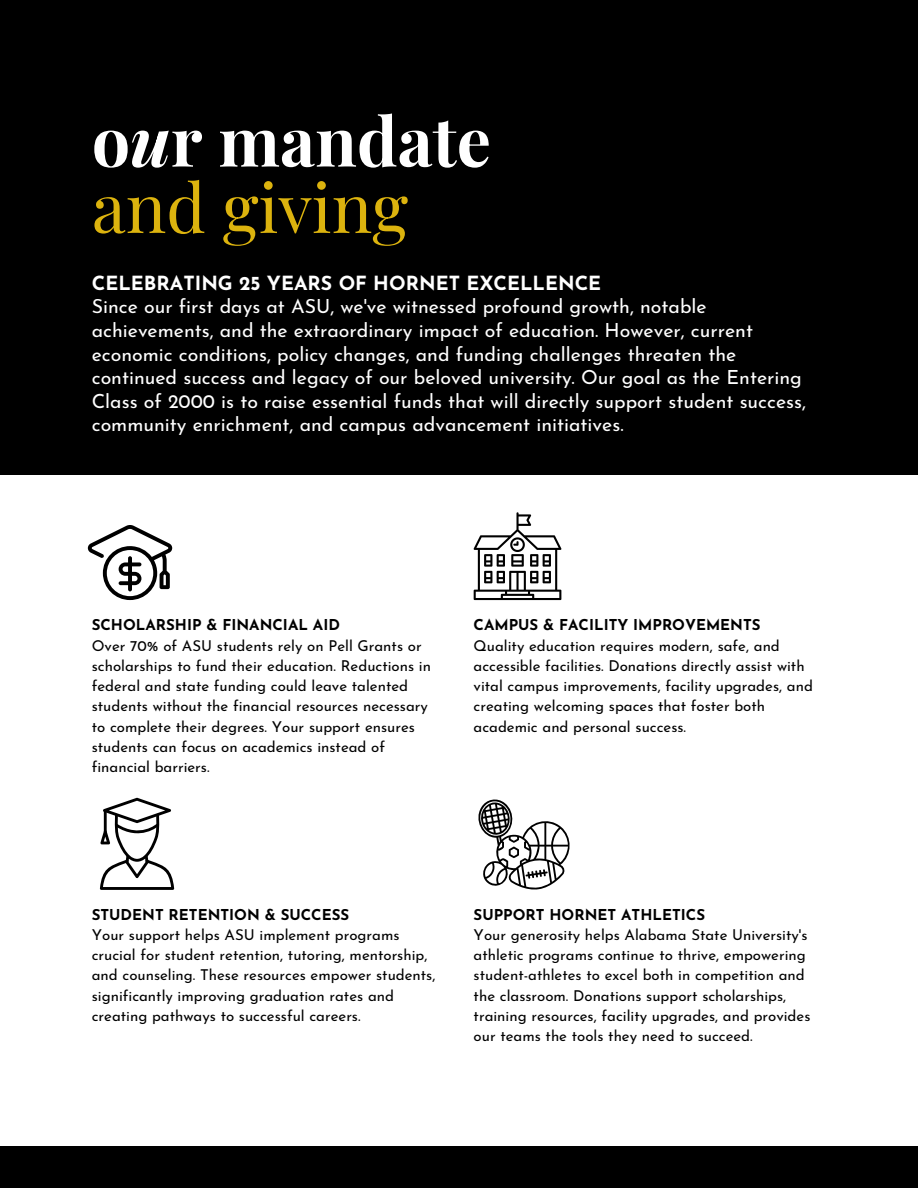
<style>
.page{position:relative;width:918px;height:1188px;background:#fff}
.page>*{position:absolute;margin:0;border:0;box-sizing:border-box;transform-origin:0 0}
.t1{font:700 67.95px/66.3px "Playfair Display";color:#fff}
.t2{font:19.5px/23.7px "Josefin Sans";color:#fff}
.t3{font:15px/20.2px "Josefin Sans";color:#000}
.t4{font:700 15px "Josefin Sans";color:#000}
.s1{font-style:italic}
.s2{font-weight:400;color:#dcb30e}
.s3{font-weight:700}
</style>
<div class="page">
<div style="left:0;top:0;width:918px;height:475px;background:#000"></div>
<div style="left:0;top:1146px;width:918px;height:42px;background:#000"></div>
<svg style="left:88px;top:525px;width:84px;height:75px"></svg>
<svg style="left:474px;top:512px;width:87px;height:88px"></svg>
<svg style="left:100px;top:798px;width:74px;height:92px"></svg>
<svg style="left:478px;top:799px;width:92px;height:91px"></svg>
<h1 class="t1" style="left:92px;top:105px;width:401px">o<span class="s1">u</span>r mandate <span class="s2">and giving</span></h1>
<p class="t2" style="left:92px;top:273px;width:716px"><span class="s3">CELEBRATING 25 YEARS OF HORNET EXCELLENCE<br></span>Since our first days at ASU, we've witnessed profound growth, notable achievements, and the extraordinary impact of education. However, current economic conditions, policy changes, and funding challenges threaten the continued success and legacy of our beloved university. Our goal as the Entering Class of 2000 is to raise essential funds that will directly support student success, community enrichment, and campus advancement initiatives.</p>
<h2 class="t4" style="left:92px;top:619px;width:250px">SCHOLARSHIP &amp; FINANCIAL AID</h2>
<p class="t3" style="left:92px;top:637px;width:341px">Over 70% of ASU students rely on Pell Grants or scholarships to fund their education. Reductions in federal and state funding could leave talented students without the financial resources necessary to complete their degrees. Your support ensures students can focus on academics instead of financial barriers.</p>
<p class="t4" style="left:474px;top:619px;width:288px">CAMPUS &amp; FACILITY IMPROVEMENTS</p>
<p class="t3" style="left:474px;top:637px;width:341px">Quality education requires modern, safe, and accessible facilities. Donations directly assist with vital campus improvements, facility upgrades, and creating welcoming spaces that foster both academic and personal success.</p>
<p class="t4" style="left:92px;top:908px;width:259px">STUDENT RETENTION &amp; SUCCESS</p>
<p class="t3" style="left:92px;top:926px;width:345px">Your support helps ASU implement programs crucial for student retention, tutoring, mentorship, and counseling. These resources empower students, significantly improving graduation rates and creating pathways to successful careers.</p>
<p class="t4" style="left:474px;top:908px;width:233px">SUPPORT HORNET ATHLETICS</p>
<p class="t3" style="left:474px;top:926px;width:338px">Your generosity helps Alabama State University's athletic programs continue to thrive, empowering student-athletes to excel both in competition and the classroom. Donations support scholarships, training resources, facility upgrades, and provides our teams the tools they need to succeed.</p>
</div>
